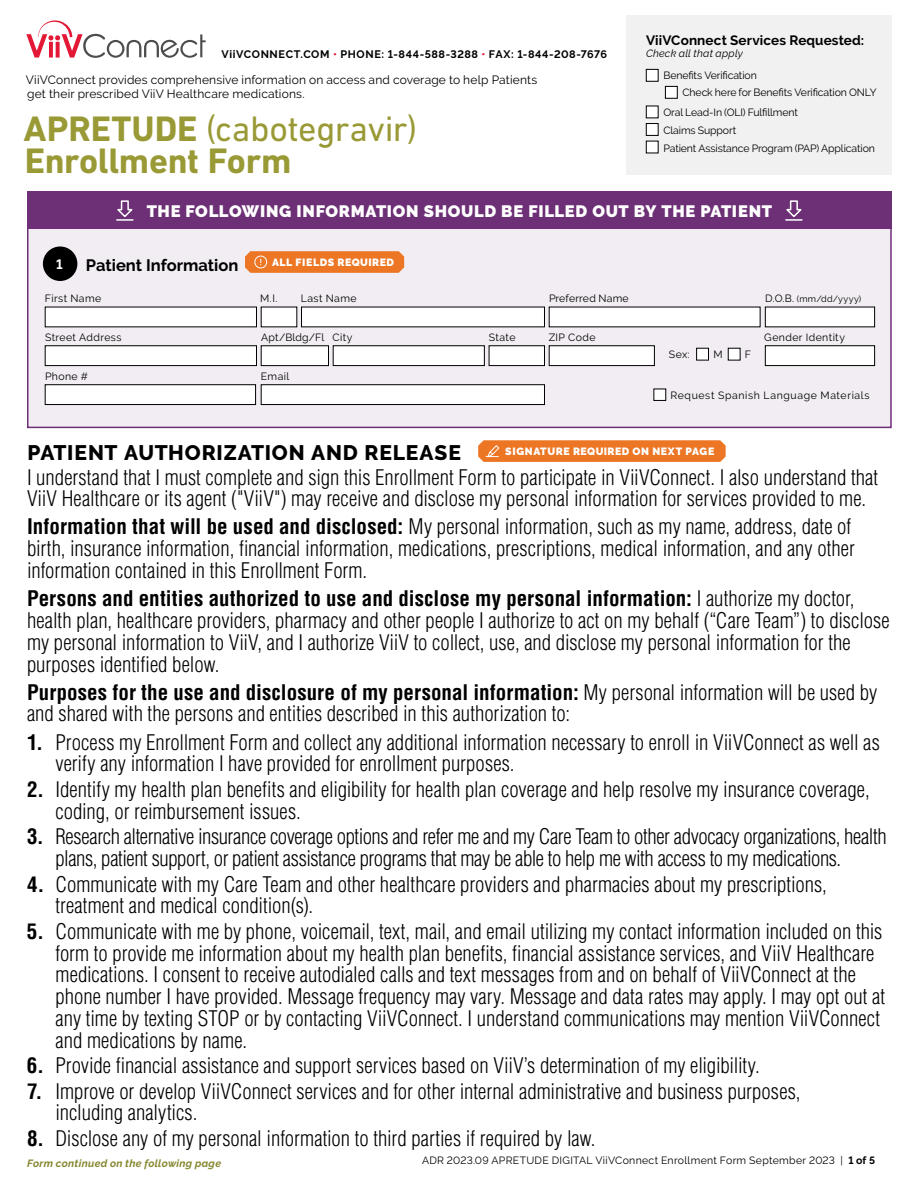
<style>
.page{position:relative;width:918px;height:1188px;background:#fff}
.page>*{position:absolute;margin:0;border:0;box-sizing:border-box;transform-origin:0 0}
.t1{font:700 36px/31.5px "DIN Next LT Pro";letter-spacing:-.01em;color:#999a36}
.t2{font:300 condensed 21px/21.8px "Helvetica LT Std";color:#000}
.t3{font:800 21px "Raleway";letter-spacing:.04em;color:#000}
.t4{font:900 16.5px "Raleway";letter-spacing:.045em;color:#fff}
.t5{font:700 16.5px "Raleway";color:#000}
.t6{font:700 13.5px "Raleway";letter-spacing:.01em;color:#000}
.t7{font:700 13.5px "Raleway";color:#fff}
.t8{font:12px/14.4px "Raleway";letter-spacing:.015em;color:#000}
.t9{font:700 10.8px "Raleway";letter-spacing:.055em;color:#000}
.t10{font:10.5px/18.5px "Raleway";letter-spacing:-.01em;color:#000}
.t11{font:10.5px "Raleway";letter-spacing:.02em;color:#000}
.t12{font:10.5px "Raleway";letter-spacing:.04em;color:#000}
.t13{font:900 10.5px "Raleway";letter-spacing:.05em;color:#fff}
.t14{font:italic 700 10.5px "Raleway";letter-spacing:.025em;color:#868730}
.t15{font:10.5px "Raleway";letter-spacing:.06em;color:#000}
.t16{font:italic 10.5px "Raleway";letter-spacing:.02em;color:#000}
.t17{font:9px "Raleway";letter-spacing:.045em;color:#000}
.s1{color:#e31837}
.s2{font-weight:400}
.s3{font-size:10.5px}
.s4{font-weight:700}
</style>
<div class="page">
<div style="left:626px;top:16px;width:266px;height:159px;background:#f1f1f2"></div>
<div style="left:27px;top:220px;width:865px;height:208px;background:#f1edf2;border:2px solid #6d3076"></div>
<svg style="left:26px;top:20px;width:180px;height:38px"></svg>
<div style="left:45px;top:307px;width:211px;height:20px;background:#fff"></div>
<div style="left:302px;top:307px;width:242px;height:20px;background:#fff"></div>
<div style="left:261px;top:307px;width:36px;height:20px;background:#fff"></div>
<div style="left:43px;top:246px;width:34px;height:35px;background:#000;border-radius:50%"></div>
<div style="left:765px;top:307px;width:110px;height:20px;background:#fff"></div>
<div style="left:549px;top:307px;width:211px;height:20px;background:#fff"></div>
<div style="left:45px;top:346px;width:211px;height:20px;background:#fff"></div>
<div style="left:45px;top:346px;width:212px;height:20px;border:1px solid #000"></div>
<div style="left:261px;top:346px;width:67px;height:20px;background:#fff"></div>
<div style="left:261px;top:346px;width:68px;height:20px;border:1px solid #000"></div>
<div style="left:549px;top:346px;width:105px;height:20px;background:#fff"></div>
<div style="left:549px;top:346px;width:106px;height:20px;border:1px solid #000"></div>
<div style="left:765px;top:346px;width:110px;height:20px;background:#fff"></div>
<div style="left:765px;top:346px;width:110px;height:20px;border:1px solid #000"></div>
<div style="left:45px;top:385px;width:211px;height:20px;background:#fff"></div>
<div style="left:45px;top:385px;width:211px;height:20px;border:1px solid #000"></div>
<div style="left:261px;top:385px;width:283px;height:20px;background:#fff"></div>
<div style="left:261px;top:385px;width:284px;height:20px;border:1px solid #000"></div>
<div style="left:489px;top:346px;width:55px;height:20px;background:#fff"></div>
<div style="left:489px;top:346px;width:56px;height:20px;border:1px solid #000"></div>
<div style="left:333px;top:346px;width:151px;height:20px;background:#fff"></div>
<div style="left:333px;top:346px;width:152px;height:20px;border:1px solid #000"></div>
<div style="left:654px;top:389px;width:12px;height:11px;background:#fff"></div>
<div style="left:654px;top:389px;width:12px;height:12px;border:1px solid #000"></div>
<div style="left:697px;top:348px;width:12px;height:12px;background:#fff"></div>
<div style="left:696px;top:348px;width:13px;height:12px;border:1px solid #000"></div>
<div style="left:728px;top:348px;width:12px;height:12px;background:#fff"></div>
<div style="left:646px;top:69px;width:12px;height:12px;background:#fff"></div>
<div style="left:646px;top:69px;width:12px;height:13px;border:1px solid #000"></div>
<div style="left:646px;top:106px;width:12px;height:12px;background:#fff"></div>
<div style="left:646px;top:106px;width:12px;height:12px;border:1px solid #000"></div>
<div style="left:665px;top:86px;width:12px;height:12px;background:#fff"></div>
<div style="left:665px;top:86px;width:13px;height:13px;border:1px solid #000"></div>
<div style="left:646px;top:124px;width:12px;height:11px;background:#fff"></div>
<div style="left:646px;top:123px;width:12px;height:13px;border:1px solid #000"></div>
<div style="left:646px;top:141px;width:12px;height:12px;background:#fff"></div>
<div style="left:646px;top:141px;width:12px;height:12px;border:1px solid #000"></div>
<div style="left:27px;top:191px;width:865px;height:37px;background:#6d3076"></div>
<svg style="left:245px;top:251px;width:159px;height:22px;background:#ec7b2d"></svg>
<svg style="left:478px;top:440px;width:248px;height:22px;background:#ec7b2c"></svg>
<svg style="left:116px;top:200px;width:18px;height:21px"></svg>
<svg style="left:785px;top:200px;width:18px;height:21px"></svg>
<p class="t9" style="left:221px;top:48px;width:387px">ViiVCONNECT.COM <span class="s1">•</span> PHONE: 1-844-588-3288 <span class="s1">•</span> FAX: 1-844-208-7676</p>
<p class="t8" style="left:26px;top:72px;width:513px">ViiVConnect provides comprehensive information on access and coverage to help Patients get their prescribed ViiV Healthcare medications.</p>
<h1 class="t1" style="left:24px;top:113px;width:395px">APRETUDE <span class="s2">(cabotegravir)<br></span>Enrollment Form</h1>
<p class="t6" style="left:646px;top:32px;width:220px">ViiVConnect Services Requested:</p>
<p class="t16" style="left:646px;top:48px;width:98px">Check all that apply</p>
<p class="t10" style="left:663px;top:66px;width:95px">Benefits Verification</p>
<p class="t10" style="left:663px;top:103px;width:136px">Oral Lead-In (OLI) Fulfillment</p>
<p class="t10" style="left:683px;top:83px;width:196px">Check here for Benefits Verification ONLY</p>
<p class="t10" style="left:663px;top:121px;width:213px">Claims Support<br>Patient Assistance Program (PAP) Application</p>
<p class="t4" style="left:147px;top:202px;width:627px">THE FOLLOWING INFORMATION SHOULD BE FILLED OUT BY THE PATIENT</p>
<p class="t7" style="left:56px;top:256px;width:8px">1</p>
<p class="t5" style="left:86px;top:255px;width:154px">Patient Information</p>
<p class="t13" style="left:272px;top:256px;width:123px">ALL FIELDS REQUIRED</p>
<p class="t12" style="left:45px;top:293px;width:58px">First Name</p>
<p class="t12" style="left:301px;top:293px;width:57px">Last Name</p>
<p class="t11" style="left:549px;top:292px;width:81px">Preferred Name</p>
<p class="t17" style="left:765px;top:294px;width:98px"><span class="s3">D.O.B.</span> (mm/dd/yyyy)</p>
<p class="t12" style="left:45px;top:331px;width:78px">Street Address</p>
<p class="t11" style="left:261px;top:331px;width:93px">Apt/Bldg/Fl City</p>
<p class="t11" style="left:549px;top:331px;width:48px">ZIP Code</p>
<p class="t12" style="left:764px;top:331px;width:82px">Gender Identity</p>
<p class="t11" style="left:260px;top:293px;width:19px">M.I.</p>
<p class="t11" style="left:489px;top:331px;width:28px">State</p>
<p class="t11" style="left:45px;top:370px;width:45px">Phone #</p>
<p class="t11" style="left:261px;top:370px;width:30px">Email</p>
<p class="t3" style="left:28px;top:441px;width:435px">PATIENT AUTHORIZATION AND RELEASE</p>
<p class="t11" style="left:669px;top:348px;width:22px">Sex:</p>
<p class="t11" style="left:714px;top:348px;width:11px">M</p>
<p class="t11" style="left:745px;top:348px;width:8px">F</p>
<p class="t15" style="left:670px;top:389px;width:201px">Request Spanish Language Materials</p>
<p class="t13" style="left:505px;top:445px;width:211px">SIGNATURE REQUIRED ON NEXT PAGE</p>
<p class="t2" style="left:27px;top:466px;width:853px">I understand that I must complete and sign this Enrollment Form to participate in ViiVConnect. I also understand that<br>ViiV Healthcare or its agent ("ViiV") may receive and disclose my personal information for services provided to me.</p>
<p class="t2" style="left:27px;top:516px;width:829px"><span class="s4">Information that will be used and disclosed:</span> My personal information, such as my name, address, date of birth, insurance information, financial information, medications, prescriptions, medical information, and any other information contained in this Enrollment Form.</p>
<p class="t2" style="left:27px;top:588px;width:864px"><span class="s4">Persons and entities authorized to use and disclose my personal information:</span> I authorize my doctor, health plan, healthcare providers, pharmacy and other people I authorize to act on my behalf (“Care Team”) to disclose my personal information to ViiV, and I authorize ViiV to collect, use, and disclose my personal information for the purposes identified below.</p>
<p class="t2" style="left:27px;top:681px;width:852px"><span class="s4">Purposes for the use and disclosure of my personal information:</span> My personal information will be used by and shared with the persons and entities described in this authorization to:</p>
<p class="t2" style="left:55px;top:731px;width:826px;text-indent:-28px"><span class="s4">1.</span> Process my Enrollment Form and collect any additional information necessary to enroll in ViiVConnect as well as verify any information I have provided for enrollment purposes.</p>
<p class="t2" style="left:56px;top:778px;width:816px;text-indent:-29px"><span class="s4">2.</span> Identify my health plan benefits and eligibility for health plan coverage and help resolve my insurance coverage, coding, or reimbursement issues.</p>
<p class="t2" style="left:55px;top:826px;width:833px;text-indent:-28px"><span class="s4">3.</span> Research alternative insurance coverage options and refer me and my Care Team to other advocacy organizations, health plans, patient support, or patient assistance programs that may be able to help me with access to my medications.</p>
<p class="t2" style="left:55px;top:873px;width:773px;text-indent:-28px"><span class="s4">4.</span> Communicate with my Care Team and other healthcare providers and pharmacies about my prescriptions, treatment and medical condition(s).</p>
<p class="t2" style="left:55px;top:920px;width:831px;text-indent:-28px"><span class="s4">5.</span> Communicate with me by phone, voicemail, text, mail, and email utilizing my contact information included on this form to provide me information about my health plan benefits, financial assistance services, and ViiV Healthcare medications. I consent to receive autodialed calls and text messages from and on behalf of ViiVConnect at the phone number I have provided. Message frequency may vary. Message and data rates may apply. I may opt out at any time by texting STOP or by contacting ViiVConnect. I understand communications may mention ViiVConnect and medications by name.</p>
<p class="t2" style="left:27px;top:1055px;width:734px"><span class="s4">6.</span> Provide financial assistance and support services based on ViiV’s determination of my eligibility.</p>
<p class="t2" style="left:56px;top:1080px;width:747px;text-indent:-29px"><span class="s4">7.</span> Improve or develop ViiVConnect services and for other internal administrative and business purposes, including analytics.</p>
<p class="t2" style="left:27px;top:1127px;width:570px"><span class="s4">8.</span> Disclose any of my personal information to third parties if required by law.</p>
<p class="t14" style="left:27px;top:1158px;width:195px">Form continued on the following page</p>
<p class="t11" style="left:422px;top:1155px;width:454px">ADR 2023.09 APRETUDE DIGITAL ViiVConnect Enrollment Form September 2023 | <span class="s4">1 of 5</span></p>
</div>
